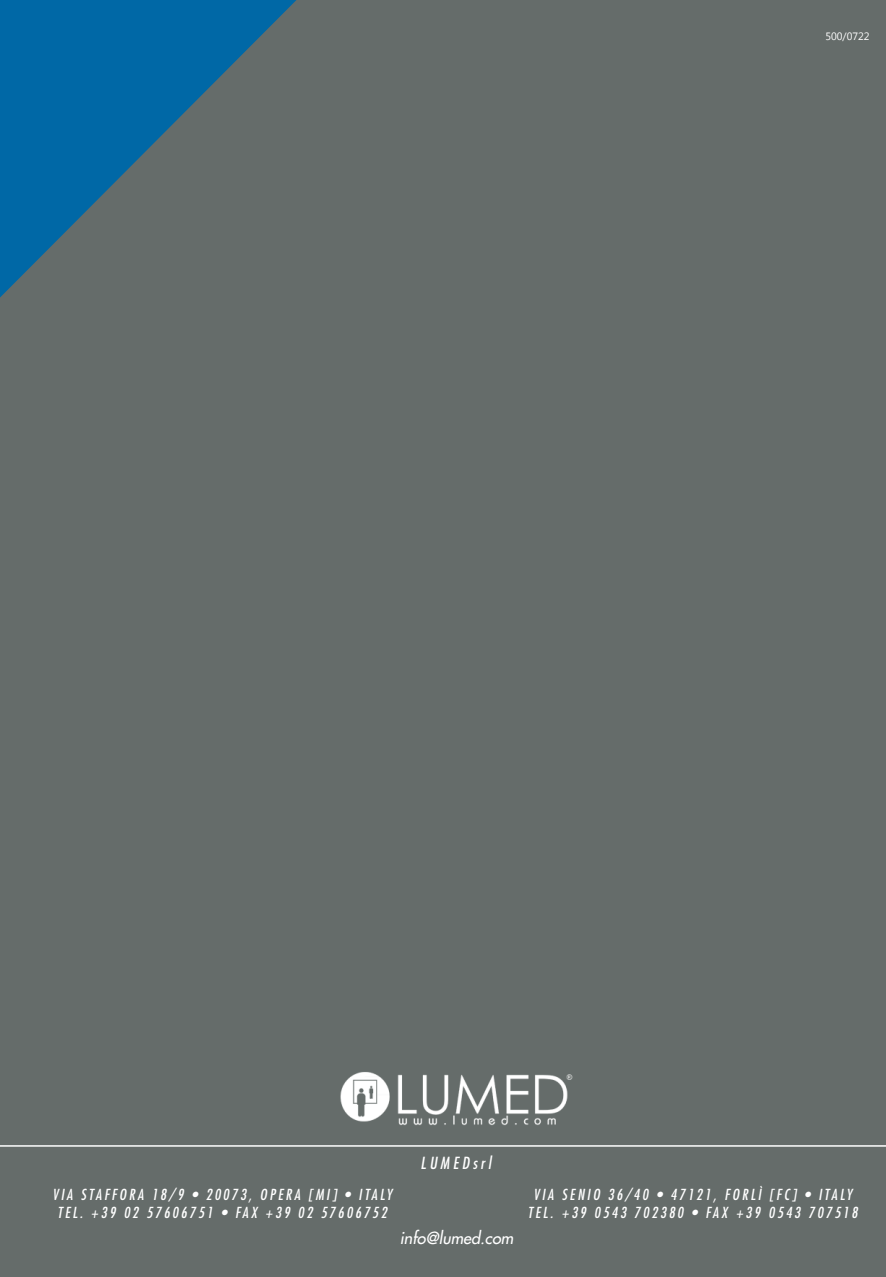
<style>
.page{position:relative;width:886px;height:1277px;background:#656c6a}
.page>*{position:absolute;margin:0;border:0;box-sizing:border-box;transform-origin:0 0}
.t1{font:italic 500 16.35px "Futura Std";color:#fff}
.t2{font:italic condensed 16.35px "Futura Std";color:#fff}
.t3{font:italic condensed 14.85px/17.9px "Futura Std";letter-spacing:.17em;color:#fff;text-align:center}
.t4{font:10.65px "Segoe UI";color:#fff}
</style>
<div class="page">
<svg style="left:0;top:0;width:297px;height:298px"></svg>
<img style="left:340px;top:1072px;width:233px;height:54px">
<hr style="left:0;top:1145px;width:886px;height:2px;background:#fff">
<svg style="left:0;top:0;width:8px;height:8px"></svg>
<p class="t4" style="left:825px;top:29px;width:46px">500/0722</p>
<p class="t3" style="left:53px;top:1186px;width:341px">VIA STAFFORA 18/9 • 20073, OPERA [MI] • ITALY<br>TEL. +39 02 57606751 • FAX +39 02 57606752</p>
<p class="t2" style="left:420px;top:1153px;width:72px">L U M E D s r l</p>
<p class="t1" style="left:400px;top:1227px;width:115px">info@lumed.com</p>
<p class="t3" style="left:528px;top:1186px;width:331px">VIA SENIO 36/40 • 47121, FORLÌ [FC] • ITALY<br>TEL. +39 0543 702380 • FAX +39 0543 707518</p>
</div>
